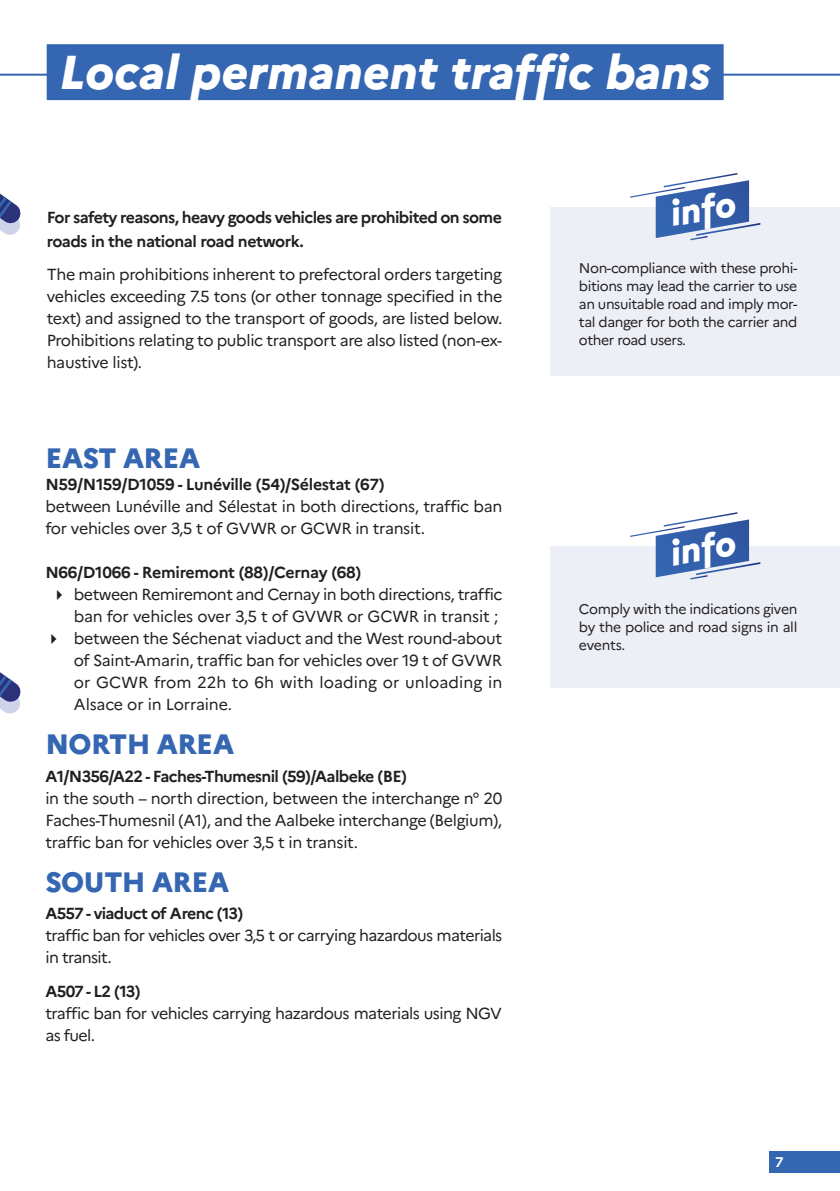
<style>
.page{position:relative;width:840px;height:1191px;background:#fff}
.page>*{position:absolute;margin:0;border:0;box-sizing:border-box;transform-origin:0 0}
.t1{font:italic 800 47.4px "Marianne";color:#fff}
.t2{font:italic 800 35.2px "Marianne";color:#fff}
.TEXTE_COURANT{font:800 28px "Marianne";letter-spacing:-.02em;color:#3566b1}
.TEXTE_COURANT-2{font:16px/22px "Marianne";letter-spacing:-.02em;color:#231f20;text-align:justify}
.TEXTE_COURANT-3{font:700 16px/24px "Marianne";letter-spacing:-.04em;color:#231f20}
.TEXTE_COURANT-4{font:700 16px "Marianne";letter-spacing:-.02em;color:#231f20}
.PUCE_1{font:16px/22px "Marianne";letter-spacing:-.04em;color:#231f20}
.PUCE_1-2{font:700 16px "Marianne";letter-spacing:-.04em;color:#231f20}
.TEXTE_COURANT-5{font:14px/18px "Marianne";letter-spacing:-.03em;color:#231f20;text-align:justify}
.t3{font:700 14px "Marianne";color:#fff}
</style>
<div class="page">
<div style="left:769px;top:1151px;width:70px;height:21px;background:#3566b1"></div>
<svg style="left:0;top:73px;width:22px;height:162px"></svg>
<svg style="left:0;top:672px;width:21px;height:42px"></svg>
<hr style="left:0;top:74px;width:839px;height:2px;background:#3566b1">
<div style="left:47px;top:44px;width:676px;height:56px;background:#3566b1"></div>
<div style="left:550px;top:207px;width:289px;height:168px;background:#edeff7"></div>
<div style="left:550px;top:546px;width:289px;height:141px;background:#edeff7"></div>
<svg style="left:630px;top:173px;width:130px;height:67px"></svg>
<svg style="left:630px;top:512px;width:130px;height:67px"></svg>
<p class="t1" style="left:59px;top:43px;width:652px">Local permanent traffic bans</p>
<p class="TEXTE_COURANT-3" style="left:47px;top:205px;width:456px">For safety reasons, heavy goods vehicles are prohibited on some roads in the national road network.</p>
<p class="TEXTE_COURANT-2" style="left:47px;top:263px;width:457px">The main prohibitions inherent to prefectoral orders targeting vehicles exceeding 7.5 tons (or other tonnage specified in the text) and assigned to the transport of goods, are listed below.<br>Prohibitions relating to public transport are also listed (non-ex&shy;haustive list).</p>
<p class="TEXTE_COURANT" style="left:45px;top:441px;width:156px">EAST AREA</p>
<p class="TEXTE_COURANT-4" style="left:45px;top:474px;width:340px">N59/N159/D1059 - Lunéville (54)/Sélestat (67)</p>
<p class="TEXTE_COURANT-2" style="left:45px;top:495px;width:458px">between Lunéville and Sélestat in both directions, traffic ban for vehicles over 3,5 t of GVWR or GCWR in transit.</p>
<p class="TEXTE_COURANT-4" style="left:45px;top:562px;width:317px">N66/D1066 - Remiremont (88)/Cernay (68)</p>
<p class="TEXTE_COURANT-2" style="left:74px;top:583px;width:430px">between Remiremont and Cernay in both directions, traffic ban for vehicles over 3,5 t of GVWR or GCWR in transit ;</p>
<p class="TEXTE_COURANT-2" style="left:74px;top:627px;width:430px">between the Séchenat viaduct and the West round-about of Saint-Amarin, traffic ban for vehicles over 19 t of GVWR or GCWR from 22h to 6h with loading or unloading in Alsace or in Lorraine.</p>
<p class="TEXTE_COURANT" style="left:45px;top:727px;width:190px">NORTH AREA</p>
<p class="TEXTE_COURANT-3" style="left:45px;top:764px;width:363px">A1/N356/A22 - Faches-Thumesnil (59)/Aalbeke (BE)</p>
<p class="TEXTE_COURANT-2" style="left:45px;top:787px;width:458px">in the south – north direction, between the interchange n° 20<br>Faches-Thumesnil (A1), and the Aalbeke interchange (Belgium), traffic ban for vehicles over 3,5 t in transit.</p>
<p class="TEXTE_COURANT" style="left:45px;top:864px;width:185px">SOUTH AREA</p>
<p class="PUCE_1-2" style="left:45px;top:904px;width:199px">A557 - viaduct of Arenc (13)</p>
<p class="PUCE_1" style="left:45px;top:924px;width:458px">traffic ban for vehicles over 3,5 t or carrying hazardous materials in transit.</p>
<p class="TEXTE_COURANT-3" style="left:45px;top:979px;width:97px">A507 - L2 (13)</p>
<p class="TEXTE_COURANT-2" style="left:45px;top:1002px;width:458px">traffic ban for vehicles carrying hazardous materials using NGV as fuel.</p>
<p class="t2" style="left:666px;top:193px;width:67px;rotate:-10deg">info</p>
<p class="TEXTE_COURANT-5" style="left:578px;top:259px;width:220px">Non-compliance with these prohi&shy;bitions may lead the carrier to use an unsuitable road and imply mor&shy;tal danger for both the carrier and other road users.</p>
<p class="t2" style="left:666px;top:532px;width:67px;rotate:-10deg">info</p>
<p class="TEXTE_COURANT-5" style="left:578px;top:600px;width:220px">Comply with the indications given by the police and road signs in all events.</p>
<p class="t3" style="left:774px;top:1153px;width:10px">7</p>
</div>
